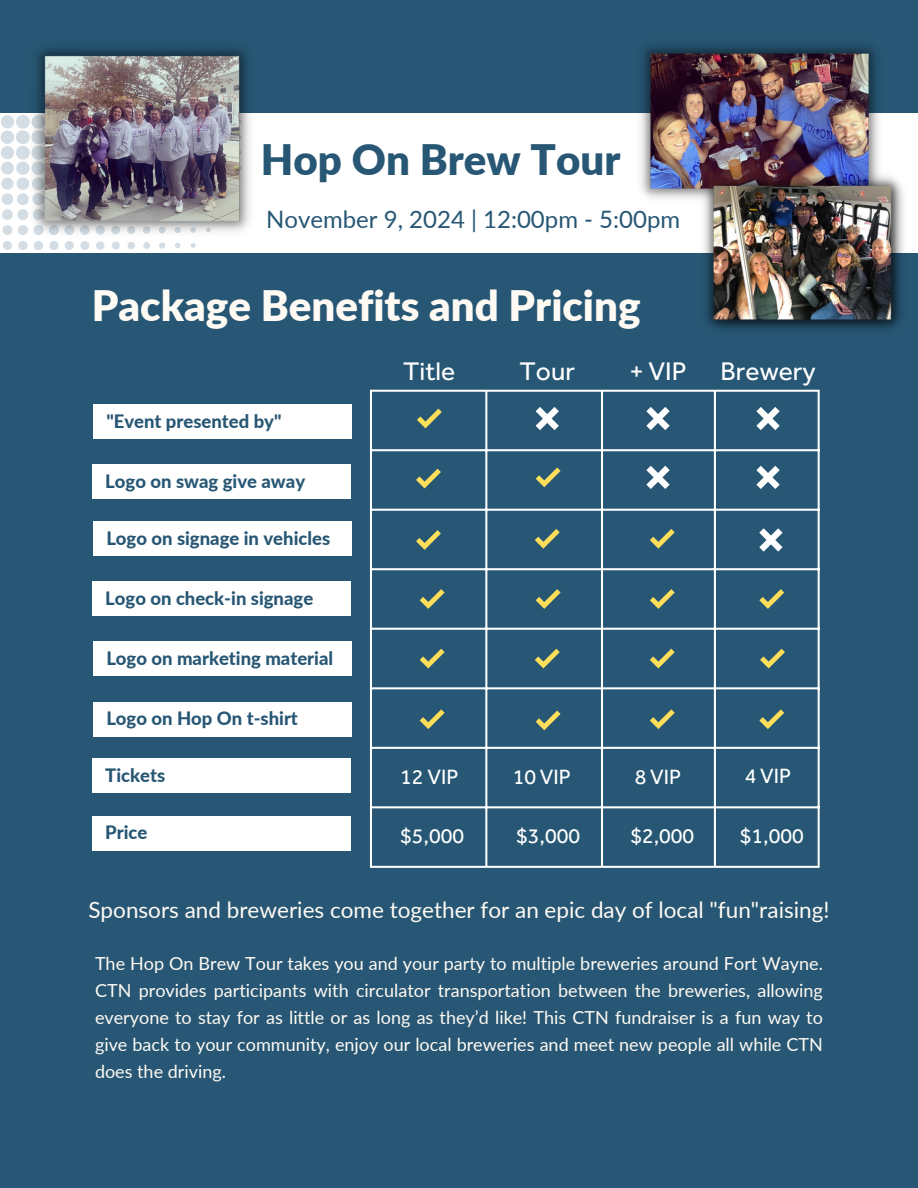
<style>
.page{position:relative;width:918px;height:1188px;background:#275774}
.page>*{position:absolute;margin:0;border:0;box-sizing:border-box;transform-origin:0 0}
.t1{font:900 42px "Lato";color:#fffaf4}
.t2{font:900 42px "Lato";color:#275774}
.t3{font:26.4px "Effra";color:#fff}
.t4{font:24px "Lato";color:#275774}
.t5{font:22.5px "Lato";color:#fffaf4}
.t6{font:21.45px "Effra";color:#fff}
.t7{font:800 18.45px "Lato";color:#275774}
.t8{font:18px/27px "Lato";color:#fffaf4;text-align:justify}
</style>
<div class="page">
<div style="left:0;top:113px;width:918px;height:139px;background:#fff"></div>
<svg style="left:0;top:115px;width:21px;height:138px"></svg>
<img style="left:21px;top:47px;width:241px;height:206px">
<hr style="left:370px;top:392px;width:2px;height:474px;background:#fff">
<hr style="left:485px;top:392px;width:2px;height:474px;background:#fff">
<hr style="left:601px;top:392px;width:2px;height:474px;background:#fff">
<hr style="left:714px;top:392px;width:2px;height:474px;background:#fff">
<hr style="left:818px;top:392px;width:2px;height:474px;background:#fff">
<hr style="left:370px;top:390px;width:450px;height:2px;background:#fff">
<hr style="left:370px;top:449px;width:450px;height:2px;background:#fff">
<hr style="left:370px;top:509px;width:450px;height:2px;background:#fff">
<hr style="left:370px;top:568px;width:450px;height:2px;background:#fff">
<hr style="left:370px;top:628px;width:450px;height:2px;background:#fff">
<hr style="left:370px;top:687px;width:450px;height:2px;background:#fff">
<hr style="left:370px;top:747px;width:450px;height:2px;background:#fff">
<hr style="left:370px;top:806px;width:450px;height:2px;background:#fff">
<hr style="left:370px;top:866px;width:450px;height:2px;background:#fff">
<div style="left:93px;top:404px;width:259px;height:35px;background:#fff"></div>
<svg style="left:536px;top:407px;width:23px;height:23px"></svg>
<svg style="left:756px;top:407px;width:24px;height:23px"></svg>
<svg style="left:646px;top:407px;width:24px;height:23px"></svg>
<svg style="left:417px;top:409px;width:25px;height:19px"></svg>
<svg style="left:416px;top:469px;width:25px;height:19px"></svg>
<svg style="left:416px;top:530px;width:25px;height:20px"></svg>
<svg style="left:759px;top:589px;width:25px;height:20px"></svg>
<svg style="left:760px;top:649px;width:25px;height:19px"></svg>
<svg style="left:759px;top:709px;width:25px;height:20px"></svg>
<svg style="left:536px;top:468px;width:24px;height:19px"></svg>
<svg style="left:650px;top:529px;width:24px;height:20px"></svg>
<svg style="left:650px;top:589px;width:24px;height:20px"></svg>
<svg style="left:650px;top:649px;width:24px;height:19px"></svg>
<svg style="left:650px;top:709px;width:24px;height:20px"></svg>
<svg style="left:646px;top:466px;width:24px;height:23px"></svg>
<svg style="left:535px;top:529px;width:24px;height:20px"></svg>
<svg style="left:536px;top:589px;width:24px;height:20px"></svg>
<svg style="left:535px;top:649px;width:24px;height:19px"></svg>
<svg style="left:536px;top:711px;width:24px;height:19px"></svg>
<svg style="left:756px;top:466px;width:24px;height:23px"></svg>
<svg style="left:759px;top:528px;width:24px;height:24px"></svg>
<svg style="left:420px;top:589px;width:24px;height:20px"></svg>
<svg style="left:420px;top:649px;width:24px;height:19px"></svg>
<svg style="left:420px;top:709px;width:24px;height:20px"></svg>
<div style="left:92px;top:464px;width:259px;height:35px;background:#fff"></div>
<div style="left:93px;top:521px;width:259px;height:35px;background:#fff"></div>
<div style="left:92px;top:582px;width:259px;height:34px;background:#fff"></div>
<div style="left:93px;top:641px;width:259px;height:35px;background:#fff"></div>
<div style="left:93px;top:702px;width:259px;height:35px;background:#fff"></div>
<div style="left:92px;top:759px;width:259px;height:34px;background:#fff"></div>
<div style="left:92px;top:816px;width:259px;height:35px;background:#fff"></div>
<img style="left:640px;top:45px;width:239px;height:154px">
<img style="left:698px;top:169px;width:211px;height:161px">
<p class="t2" style="left:261px;top:134px;width:361px">Hop On Brew Tour</p>
<p class="t4" style="left:266px;top:205px;width:416px">November 9, 2024 | 12:00pm - 5:00pm</p>
<p class="t1" style="left:92px;top:279px;width:550px">Package Benefits and Pricing</p>
<p class="t7" style="left:106px;top:409px;width:177px">"Event presented by"</p>
<p class="t7" style="left:105px;top:469px;width:201px">Logo on swag give away</p>
<p class="t7" style="left:106px;top:527px;width:225px">Logo on signage in vehicles</p>
<p class="t7" style="left:105px;top:587px;width:209px">Logo on check-in signage</p>
<p class="t7" style="left:106px;top:646px;width:228px">Logo on marketing material</p>
<p class="t7" style="left:106px;top:707px;width:193px">Logo on Hop On t-shirt</p>
<p class="t7" style="left:105px;top:764px;width:61px">Tickets</p>
<p class="t7" style="left:105px;top:821px;width:44px">Price</p>
<p class="t3" style="left:403px;top:355px;width:54px">Title</p>
<p class="t3" style="left:520px;top:355px;width:57px">Tour</p>
<p class="t3" style="left:629px;top:355px;width:59px">+ VIP</p>
<p class="t3" style="left:720px;top:355px;width:97px">Brewery</p>
<p class="t6" style="left:400px;top:764px;width:60px">12 VIP</p>
<p class="t6" style="left:513px;top:764px;width:60px">10 VIP</p>
<p class="t6" style="left:635px;top:764px;width:48px">8 VIP</p>
<p class="t6" style="left:745px;top:762px;width:48px">4 VIP</p>
<p class="t6" style="left:400px;top:823px;width:65px">$5,000</p>
<p class="t6" style="left:516px;top:823px;width:65px">$3,000</p>
<p class="t6" style="left:630px;top:823px;width:65px">$2,000</p>
<p class="t6" style="left:740px;top:823px;width:65px">$1,000</p>
<p class="t5" style="left:88px;top:896px;width:743px">Sponsors and breweries come together for an epic day of local "fun"raising!</p>
<p class="t8" style="left:95px;top:949px;width:729px">The Hop On Brew Tour takes you and your party to multiple breweries around Fort Wayne.<br>CTN provides participants with circulator transportation between the breweries, allowing everyone to stay for as little or as long as they’d like! This CTN fundraiser is a fun way to give back to your community, enjoy our local breweries and meet new people all while CTN does the driving.</p>
</div>
